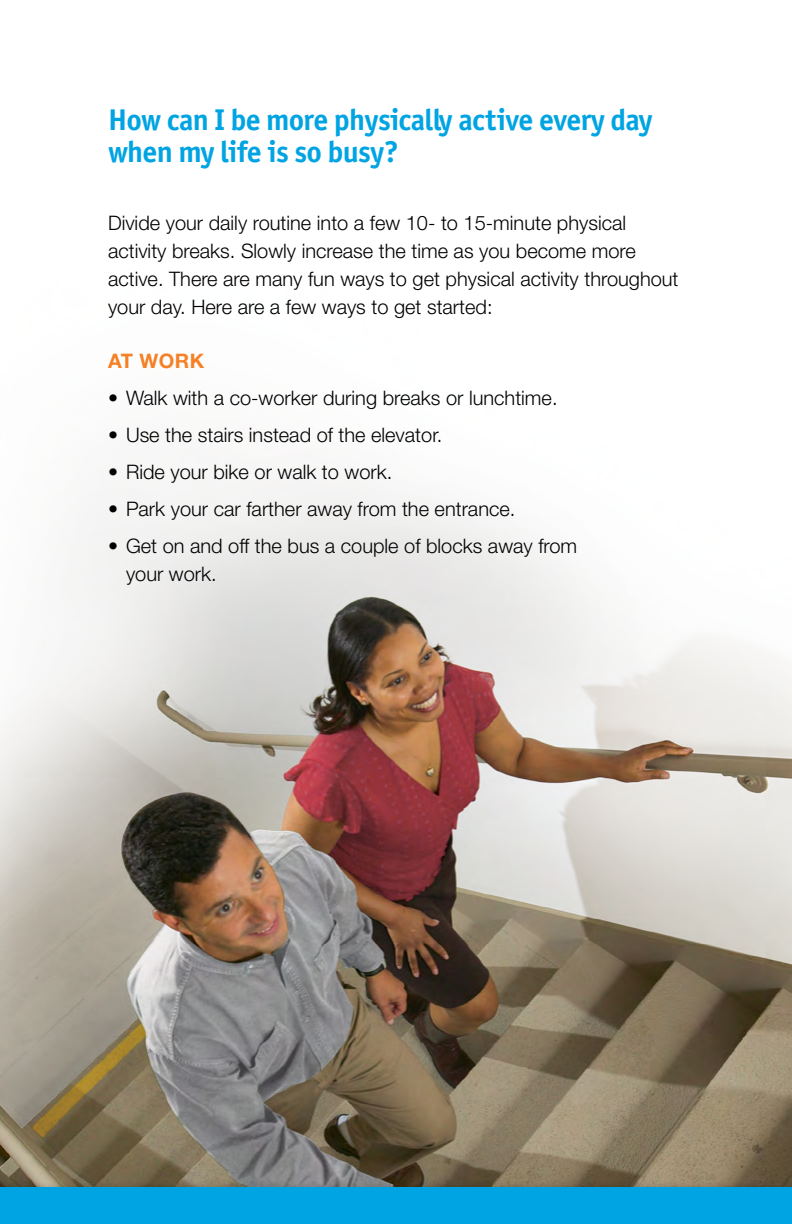
<style>
.page{position:relative;width:792px;height:1224px;background:#fff}
.page>*{position:absolute;margin:0;border:0;box-sizing:border-box;transform-origin:0 0}
.t1{font:30px/32px "Officina Sans Bold A";letter-spacing:-.025em;color:#00a4e3}
.t2{font:300 20px/28px "Helvetica Neue LT Std";color:#000}
.t3{font:700 20px "Helvetica Neue LT Std";letter-spacing:.025em;color:#f58025}
</style>
<div class="page">
<img style="left:0;top:479px;width:792px;height:702px">
<div style="left:0;top:1181px;width:792px;height:43px;background:#000;opacity:.25"></div>
<div style="left:0;top:1188px;width:792px;height:36px;background:#00a4e3"></div>
<h1 class="t1" style="left:108px;top:103px;width:546px">How can I be more physically active every day when my life is so busy?</h1>
<p class="t2" style="left:108px;top:209px;width:572px">Divide your daily routine into a few 10- to 15-minute physical activity breaks. Slowly increase the time as you become more active. There are many fun ways to get physical activity throughout your day. Here are a few ways to get started:</p>
<p class="t3" style="left:108px;top:348px;width:98px">AT WORK</p>
<p class="t2" style="left:108px;top:383px;width:451px">• Walk with a co-worker during breaks or lunchtime.</p>
<p class="t2" style="left:108px;top:420px;width:336px">• Use the stairs instead of the elevator.</p>
<p class="t2" style="left:108px;top:457px;width:286px">• Ride your bike or walk to work.</p>
<p class="t2" style="left:108px;top:494px;width:409px">• Park your car farther away from the entrance.</p>
<p class="t2" style="left:126px;top:531px;width:453px;text-indent:-18px">• Get on and off the bus a couple of blocks away from your work.</p>
</div>
